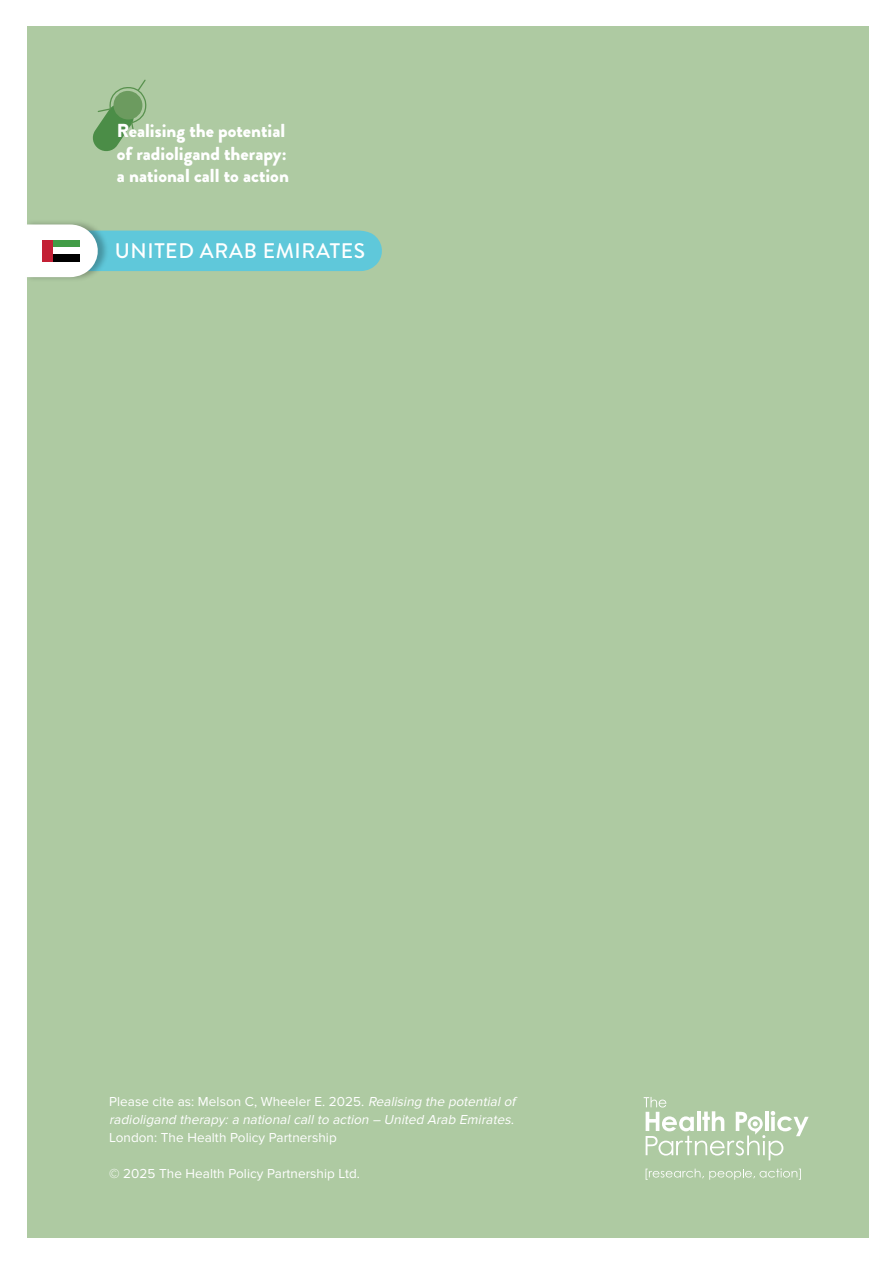
<style>
.page{position:relative;width:893px;height:1263px;background:#fff}
.page>*{position:absolute;margin:0;border:0;box-sizing:border-box;transform-origin:0 0}
.t1{font:500 21px "Brandon Grotesque";letter-spacing:.03em;color:#fff}
.t2{font:900 18.75px/22.5px "Brandon Grotesque";color:#fff}
.t3{font:italic 13.5px/18px "Proxima Nova";color:#fff;text-align:justify}
.t4{font:13.5px "Proxima Nova";letter-spacing:.005em;color:#fff}
.s1{font-style:normal}
</style>
<div class="page">
<div style="left:27px;top:26px;width:841px;height:1211px;background:#aecaa2"></div>
<svg style="left:644px;top:1097px;width:165px;height:63px"></svg>
<svg style="left:646px;top:1168px;width:155px;height:12px"></svg>
<svg style="left:92px;top:79px;width:55px;height:72px"></svg>
<div style="left:24px;top:219px;width:85px;height:64px;background:#000;opacity:.26"></div>
<svg style="left:24px;top:224px;width:358px;height:53px"></svg>
<div style="left:42px;top:240px;width:11px;height:22px;background:#c32035"></div>
<div style="left:53px;top:240px;width:27px;height:7px;background:#419c46"></div>
<div style="left:53px;top:247px;width:27px;height:8px;background:#fff"></div>
<div style="left:53px;top:255px;width:27px;height:7px;background:#000"></div>
<h2 class="t2" style="left:117px;top:120px;width:174px">Realising the potential of radioligand therapy: a national call to action</h2>
<h1 class="t1" style="left:115px;top:236px;width:252px">UNITED ARAB EMIRATES</h1>
<p class="t3" style="left:109px;top:1093px;width:409px"><span class="s1">Please cite as: Melson C, Wheeler E. 2025.</span> Realising the potentialof radioligand therapy:a nationalcallto action – United Arab Emirates.<br><span class="s1">London: The Health Policy Partnership</span></p>
<p class="t4" style="left:109px;top:1166px;width:252px">© 2025 The Health Policy Partnership Ltd.</p>
</div>
